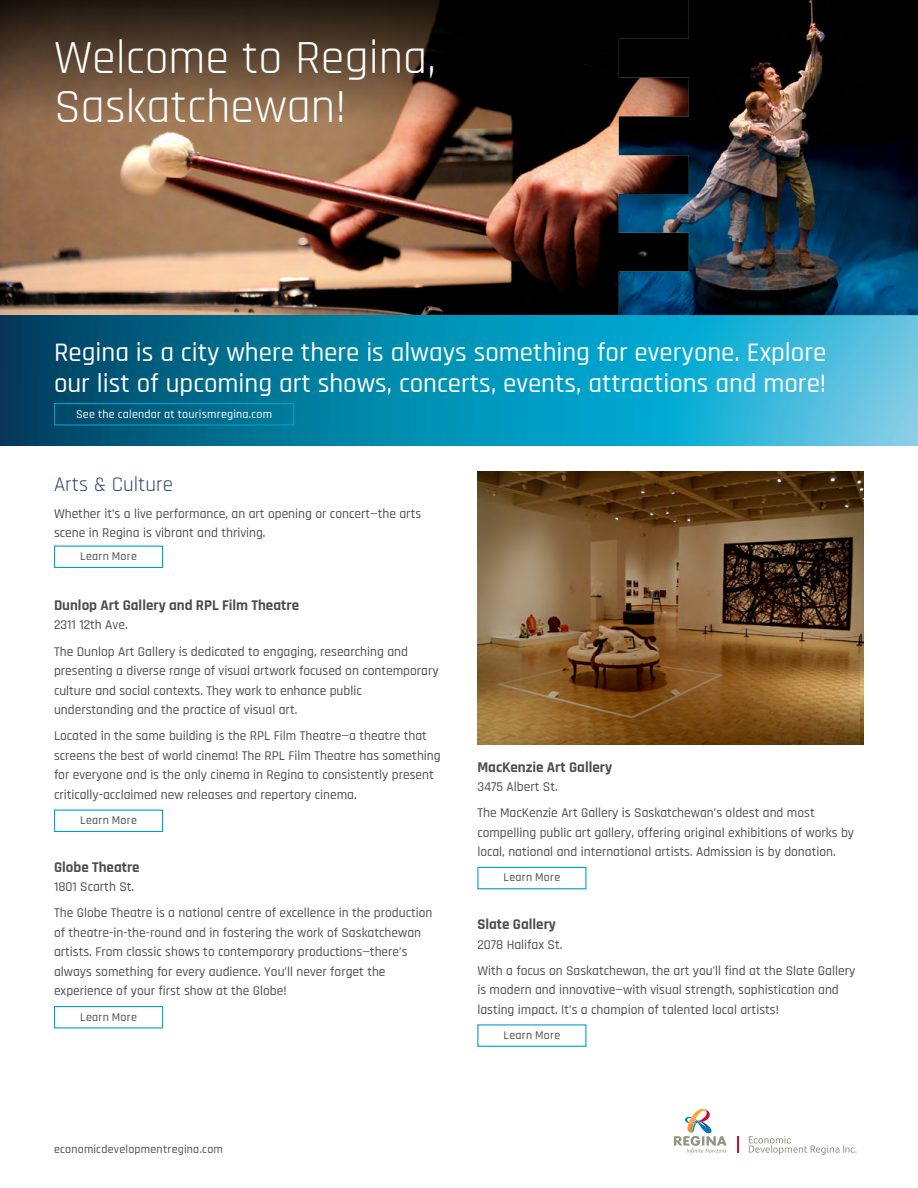
<style>
.page{position:relative;width:918px;height:1188px;background:#fff}
.page>*{position:absolute;margin:0;border:0;box-sizing:border-box;transform-origin:0 0}
.t1{font:48px/49.5px "Rajdhani";color:#fff}
.t2{font:500 27px/31.5px "Rajdhani";color:#fff}
.t3{font:21px "Rajdhani";color:#334565}
.t4{font:700 15px "Rajdhani";color:#4d4d4f}
.t5{font:500 13.5px/19.5px "Rajdhani";color:#4d4d4f}
.t6{font:500 12px "Rajdhani";letter-spacing:.02em;color:#4b4d4f}
.t7{font:500 12px "Rajdhani";letter-spacing:.02em;color:#fff}
</style>
<div class="page">
<div style="left:54px;top:546px;width:109px;height:22px;border:1px solid #00a2c9"></div>
<div style="left:54px;top:810px;width:109px;height:22px;border:1px solid #00a2c9"></div>
<div style="left:54px;top:1006px;width:109px;height:22px;border:1px solid #00a2c9"></div>
<div style="left:477px;top:867px;width:109px;height:22px;border:1px solid #00a2c9"></div>
<div style="left:477px;top:1024px;width:109px;height:23px;border:1px solid #00a2c9"></div>
<svg style="left:737px;top:1136px;width:1px;height:17px"></svg>
<svg style="left:749px;top:1136px;width:108px;height:19px"></svg>
<svg style="left:674px;top:1108px;width:53px;height:46px"></svg>
<svg style="left:0;top:315px;width:918px;height:131px;background:#118caf"></svg>
<img style="left:0;top:147px;width:619px;height:168px">
<div style="left:54px;top:403px;width:240px;height:22px;border:1px solid #00a2c9"></div>
<svg style="left:0;top:0;width:619px;height:147px;background:#513c2b"></svg>
<img style="left:619px;top:0;width:299px;height:315px">
<img style="left:477px;top:472px;width:387px;height:272px">
<h1 class="t1" style="left:54px;top:34px;width:384px">Welcome to Regina,<br>Saskatchewan!</h1>
<h2 class="t2" style="left:54px;top:337px;width:774px">Regina is a city where there is always something for everyone. Explore our list of upcoming art shows, concerts, events, attractions and more!</h2>
<p class="t7" style="left:76px;top:407px;width:198px">See the calendar at tourismregina.com</p>
<h3 class="t3" style="left:54px;top:473px;width:121px">Arts &amp; Culture</h3>
<p class="t5" style="left:54px;top:504px;width:369px">Whether it’s a live performance, an art opening or concert—the arts scene in Regina is vibrant and thriving.</p>
<p class="t6" style="left:80px;top:549px;width:58px">Learn More</p>
<p class="t4" style="left:54px;top:596px;width:247px">Dunlop Art Gallery and RPL Film Theatre</p>
<p class="t5" style="left:54px;top:612px;width:355px;line-height:26.2px">2311 12th Ave.<br>The Dunlop Art Gallery is dedicated to engaging, researching and</p>
<p class="t5" style="left:54px;top:662px;width:386px">presenting a diverse range of visual artwork focused on contemporary culture and social contexts. They work to enhance public understanding and the practice of visual art.</p>
<p class="t5" style="left:54px;top:727px;width:388px">Located in the same building is the RPL Film Theatre—a theatre that screens the best of world cinema! The RPL Film Theatre has something for everyone and is the only cinema in Regina to consistently present critically-acclaimed new releases and repertory cinema.</p>
<p class="t6" style="left:80px;top:813px;width:58px">Learn More</p>
<p class="t4" style="left:54px;top:858px;width:87px">Globe Theatre</p>
<p class="t5" style="left:54px;top:874px;width:380px;line-height:26.2px">1801 Scarth St.<br>The Globe Theatre is a national centre of excellence in the production</p>
<p class="t5" style="left:54px;top:923px;width:369px">of theatre-in-the-round and in fostering the work of Saskatchewan artists. From classic shows to contemporary productions—there’s always something for every audience. You’ll never forget the experience of your first show at the Globe!</p>
<p class="t6" style="left:80px;top:1010px;width:58px">Learn More</p>
<p class="t4" style="left:477px;top:758px;width:136px">MacKenzie Art Gallery</p>
<p class="t5" style="left:477px;top:774px;width:339px;line-height:26.2px">3475 Albert St.<br>The MacKenzie Art Gallery is Saskatchewan’s oldest and most</p>
<p class="t5" style="left:477px;top:823px;width:378px">compelling public art gallery, offering original exhibitions of works by local, national and international artists. Admission is by donation.</p>
<p class="t6" style="left:504px;top:871px;width:58px">Learn More</p>
<p class="t4" style="left:477px;top:915px;width:80px">Slate Gallery</p>
<p class="t5" style="left:477px;top:932px;width:379px;line-height:26.2px">2078 Halifax St.<br>With a focus on Saskatchewan, the art you’ll find at the Slate Gallery</p>
<p class="t5" style="left:477px;top:981px;width:363px">is modern and innovative—with visual strength, sophistication and lasting impact. It’s a champion of talented local artists!</p>
<p class="t6" style="left:504px;top:1028px;width:58px">Learn More</p>
<p class="t6" style="left:54px;top:1142px;width:170px">economicdevelopmentregina.com</p>
</div>
